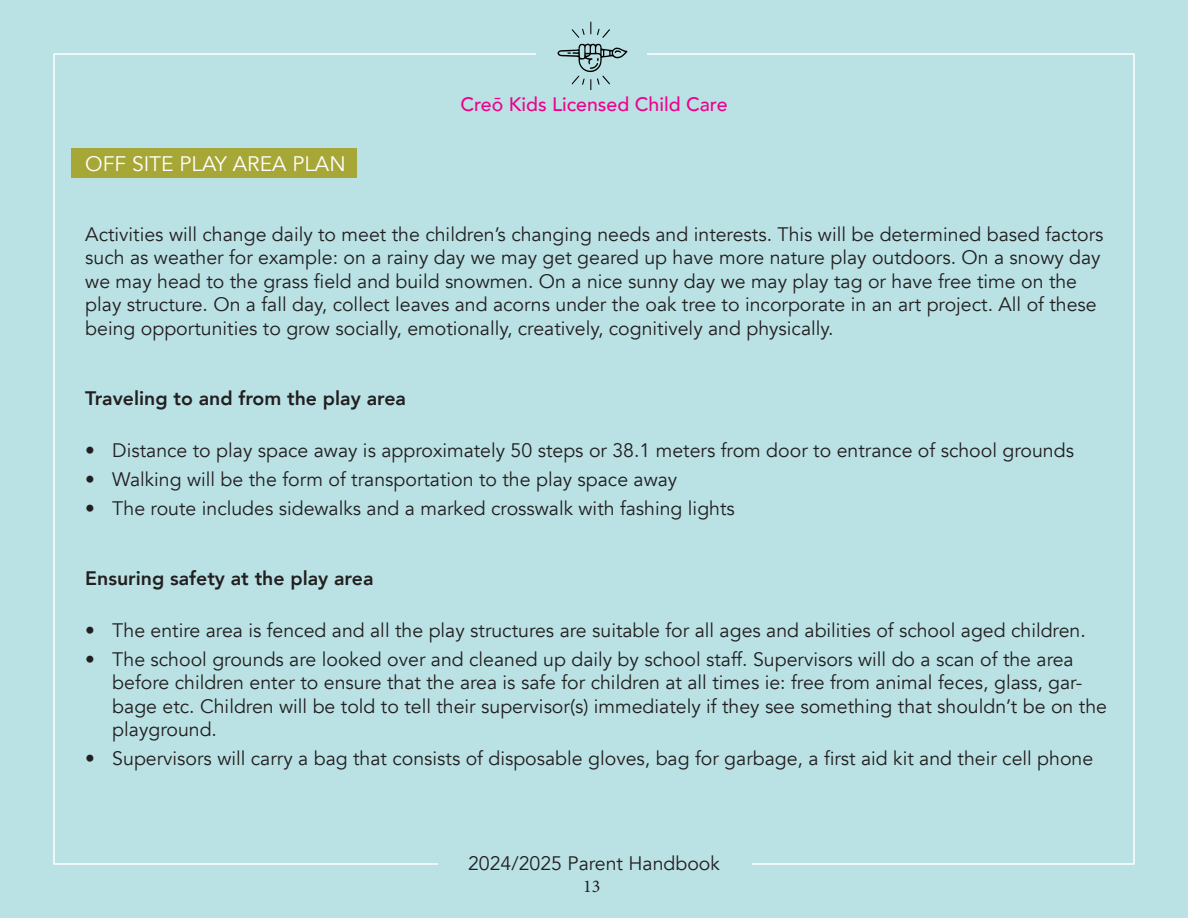
<style>
.page{position:relative;width:1188px;height:918px;background:#bae2e5}
.page>*{position:absolute;margin:0;border:0;box-sizing:border-box;transform-origin:0 0}
.t1{font:21px "Avenir";color:#fff}
.t2{font:19.5px/23.4px "Avenir";color:#231f20}
.t3{font:800 19.5px "Avenir";color:#231f20}
.t4{font:500 19.5px "Avenir";color:#ed028c}
.t5{font:18px "Minion Pro";color:#231f20}
</style>
<div class="page">
<svg style="left:558px;top:21px;width:69px;height:69px"></svg>
<div style="left:71px;top:148px;width:285px;height:30px;background:#a6a736"></div>
<p class="t1" style="left:85px;top:151px;width:262px">OFF SITE PLAY AREA PLAN</p>
<p class="t4" style="left:460px;top:88px;width:269px">Creō Kids Licensed Child Care</p>
<p class="t2" style="left:85px;top:223px;width:1020px">Activities will change daily to meet the children’s changing needs and interests. This will be determined based factors such as weather for example: on a rainy day we may get geared up have more nature play outdoors. On a snowy day we may head to the grass field and build snowmen. On a nice sunny day we may play tag or have free time on the play structure. On a fall day, collect leaves and acorns under the oak tree to incorporate in an art project. All of these being opportunities to grow socially, emotionally, creatively, cognitively and physically.</p>
<p class="t3" style="left:85px;top:383px;width:322px">Traveling to and from the play area</p>
<p class="t2" style="left:85px;top:439px;width:990px">• Distance to play space away is approximately 50 steps or 38.1 meters from door to entrance of school grounds</p>
<p class="t2" style="left:85px;top:468px;width:594px">• Walking will be the form of transportation to the play space away</p>
<p class="t2" style="left:85px;top:497px;width:651px">• The route includes sidewalks and a marked crosswalk with fashing lights</p>
<p class="t3" style="left:85px;top:563px;width:290px">Ensuring safety at the play area</p>
<p class="t2" style="left:85px;top:619px;width:1002px">• The entire area is fenced and all the play structures are suitable for all ages and abilities of school aged children.</p>
<p class="t2" style="left:112px;top:648px;width:996px;text-indent:-27px">• The school grounds are looked over and cleaned up daily by school staff. Supervisors will do a scan of the area before children enter to ensure that the area is safe for children at all times ie: free from animal feces, glass, gar&shy;bage etc. Children will be told to tell their supervisor(s) immediately if they see something that shouldn’t be on the playground.</p>
<p class="t2" style="left:85px;top:747px;width:1010px">• Supervisors will carry a bag that consists of disposable gloves, bag for garbage, a fi rst aid kit and their cell phone</p>
<p class="t2" style="left:468px;top:852px;width:253px">2024/2025 Parent Handbook</p>
<p class="t5" style="left:583px;top:875px;width:19px">13</p>
</div>
